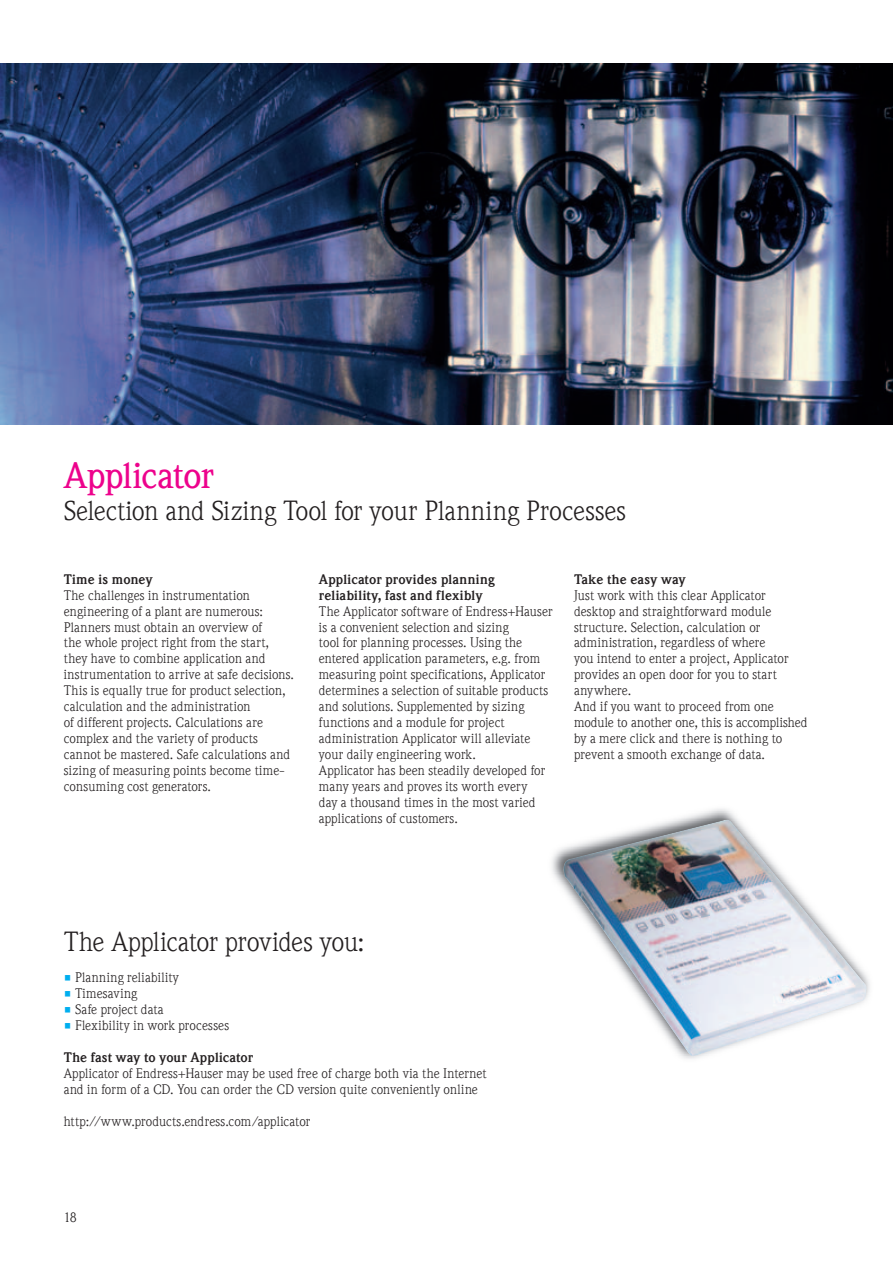
<style>
.page{position:relative;width:893px;height:1263px;background:#fff}
.page>*{position:absolute;margin:0;border:0;box-sizing:border-box;transform-origin:0 0}
.t1{font:500 36px "E+H Weidemann Com";letter-spacing:-.02em;color:#ed028c}
.t2{font:27px "E+H Weidemann Com";letter-spacing:-.005em;color:#231f20}
.t3{font:13.5px/15.9px "E+H Weidemann Com";letter-spacing:.01em;color:#231f20}
.t4{font:700 13.5px/15.9px "E+H Weidemann Com";letter-spacing:.01em;color:#231f20}
.t5{font:13.5px "E+H Weidemann Com";letter-spacing:.035em;color:#231f20}
.s1{color:#00aeef}
</style>
<div class="page">
<img style="left:0;top:64px;width:893px;height:361px">
<img style="left:551px;top:809px;width:319px;height:250px">
<img style="left:563px;top:818px;width:304px;height:239px">
<h1 class="t1" style="left:64px;top:462px;width:152px">Applicator</h1>
<h2 class="t2" style="left:64px;top:500px;width:564px">Selection and Sizing Tool for your Planning Processes</h2>
<p class="t4" style="left:64px;top:572px;width:90px">Time is money</p>
<p class="t3" style="left:64px;top:588px;width:232px">The challenges in instrumentation engineering of a plant are numerous:<br>Planners must obtain an overview of<br>the whole project right from the start, they have to combine application and instrumentation to arrive at safe decisions.<br>This is equally true for product selection, calculation and the administration<br>of different projects. Calculations are complex and the variety of products cannot be mastered. Safe calculations and sizing of measuring points become time&shy;consuming cost generators.</p>
<p class="t4" style="left:319px;top:572px;width:177px">Applicator provides planning reliability, fast and flexibly</p>
<p class="t3" style="left:319px;top:604px;width:235px">The Applicator software of Endress+Hauser is a convenient selection and sizing<br>tool for planning processes. Using the entered application parameters, e.g. from measuring point specifications, Applicator determines a selection of suitable products and solutions. Supplemented by sizing functions and a module for project administration Applicator will alleviate your daily engineering work.<br>Applicator has been steadily developed for many years and proves its worth every<br>day a thousand times in the most varied applications of customers.</p>
<p class="t4" style="left:574px;top:572px;width:113px">Take the easy way</p>
<p class="t3" style="left:574px;top:588px;width:235px">Just work with this clear Applicator desktop and straightforward module structure. Selection, calculation or administration, regardless of where<br>you intend to enter a project, Applicator provides an open door for you to start anywhere.<br>And if you want to proceed from one module to another one, this is accomplished by a mere click and there is nothing to prevent a smooth exchange of data.</p>
<h2 class="t2" style="left:64px;top:931px;width:302px">The Applicator provides you:</h2>
<p class="t5" style="left:64px;top:973px;width:117px"><span class="s1">•</span> Planning reliability</p>
<p class="t3" style="left:64px;top:987px;width:75px"><span class="s1">•</span> Timesaving</p>
<p class="t3" style="left:64px;top:1003px;width:101px"><span class="s1">•</span> Safe project data</p>
<p class="t3" style="left:64px;top:1019px;width:167px"><span class="s1">•</span> Flexibility in work processes</p>
<p class="t4" style="left:64px;top:1051px;width:191px">The fast way to your Applicator</p>
<p class="t3" style="left:64px;top:1067px;width:424px">Applicator of Endress+Hauser may be used free of charge both via the Internet and in form of a CD. You can order the CD version quite conveniently online</p>
<p class="t3" style="left:64px;top:1114px;width:248px">http://www.products.endress.com/applicator</p>
<p class="t3" style="left:64px;top:1210px;width:15px">18</p>
</div>
